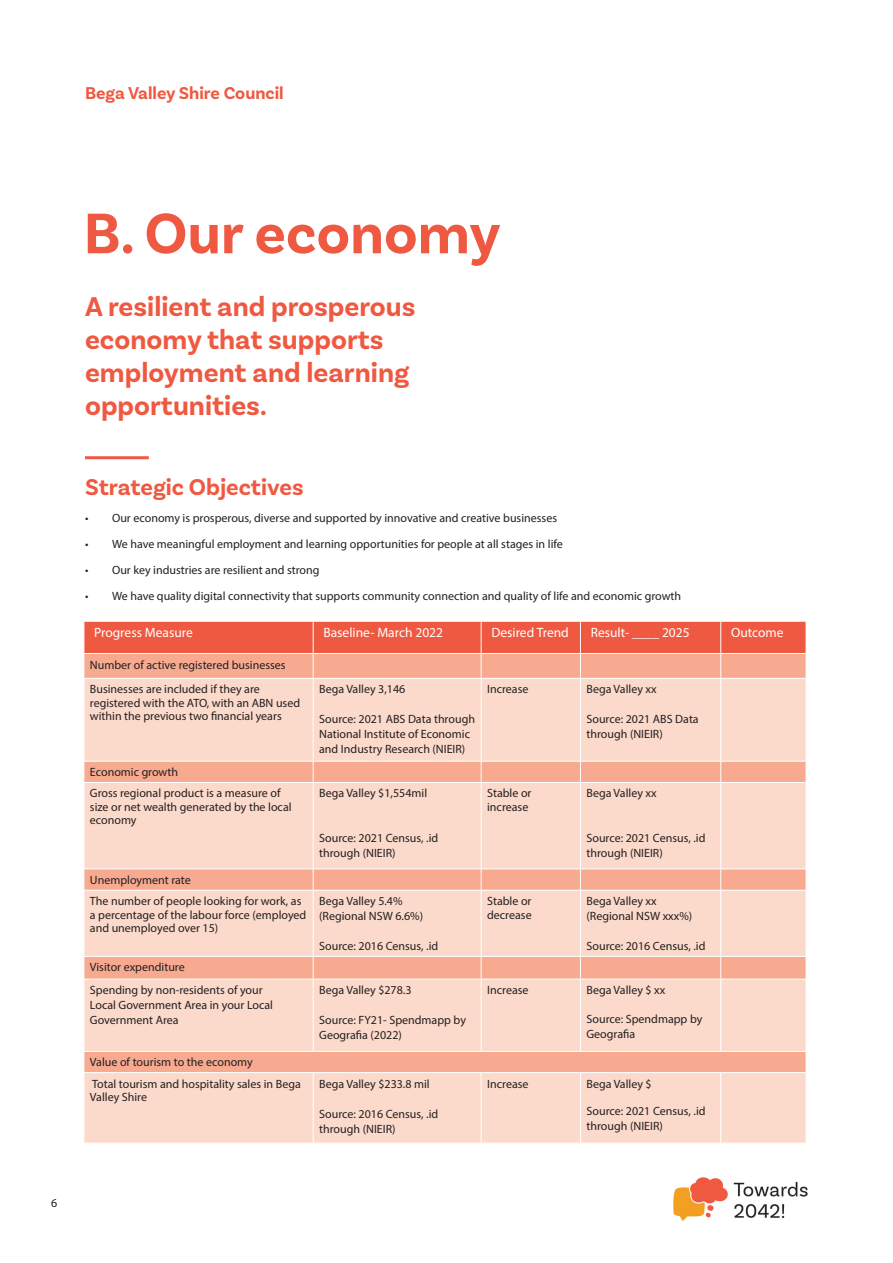
<style>
.page{position:relative;width:893px;height:1263px;background:#fff}
.page>*{position:absolute;margin:0;border:0;box-sizing:border-box;transform-origin:0 0}
.t1{font:700 60px "Basic Sans";color:#f05941}
.t2{font:700 28.5px/33px "Basic Sans";color:#f05941}
.t3{font:700 24px "Basic Sans";color:#f05941}
.t4{font:700 18px "Basic Sans";color:#f05941}
.t5{font:13.5px "Myriad Pro";color:#fff}
.t6{font:12px/15px "Myriad Pro";color:#231f20}
</style>
<div class="page">
<img style="left:673px;top:1178px;width:135px;height:43px">
<hr style="left:85px;top:456px;width:64px;height:3px;background:#f05941">
<svg style="left:85px;top:679px;width:721px;height:464px;background:#fbd1c0"></svg>
<svg style="left:84px;top:762px;width:1px;height:20px"></svg>
<svg style="left:84px;top:869px;width:1px;height:21px"></svg>
<svg style="left:84px;top:957px;width:1px;height:22px"></svg>
<svg style="left:84px;top:1052px;width:1px;height:20px"></svg>
<hr style="left:313px;top:679px;width:1px;height:82px;background:#fff">
<svg style="left:313px;top:762px;width:1px;height:20px"></svg>
<svg style="left:313px;top:869px;width:1px;height:21px"></svg>
<svg style="left:313px;top:957px;width:1px;height:22px"></svg>
<hr style="left:481px;top:679px;width:1px;height:82px;background:#fff">
<svg style="left:481px;top:762px;width:1px;height:20px"></svg>
<svg style="left:481px;top:869px;width:1px;height:21px"></svg>
<svg style="left:481px;top:957px;width:1px;height:22px"></svg>
<hr style="left:580px;top:679px;width:1px;height:82px;background:#fff">
<svg style="left:580px;top:762px;width:1px;height:20px"></svg>
<svg style="left:580px;top:869px;width:1px;height:21px"></svg>
<svg style="left:580px;top:957px;width:1px;height:22px"></svg>
<svg style="left:84px;top:622px;width:722px;height:56px;background:#f37c64"></svg>
<hr style="left:720px;top:679px;width:1px;height:82px;background:#fff">
<svg style="left:720px;top:762px;width:1px;height:20px"></svg>
<svg style="left:720px;top:869px;width:1px;height:21px"></svg>
<svg style="left:720px;top:957px;width:1px;height:22px"></svg>
<hr style="left:313px;top:783px;width:1px;height:85px;background:#fff">
<hr style="left:313px;top:890px;width:1px;height:66px;background:#fff">
<hr style="left:313px;top:979px;width:1px;height:72px;background:#fff">
<hr style="left:313px;top:1073px;width:1px;height:70px;background:#fff">
<hr style="left:481px;top:783px;width:1px;height:85px;background:#fff">
<hr style="left:481px;top:890px;width:1px;height:66px;background:#fff">
<hr style="left:481px;top:979px;width:1px;height:72px;background:#fff">
<hr style="left:481px;top:1073px;width:1px;height:70px;background:#fff">
<hr style="left:580px;top:783px;width:1px;height:85px;background:#fff">
<hr style="left:580px;top:890px;width:1px;height:66px;background:#fff">
<hr style="left:580px;top:979px;width:1px;height:72px;background:#fff">
<hr style="left:580px;top:1073px;width:1px;height:70px;background:#fff">
<hr style="left:720px;top:783px;width:1px;height:85px;background:#fff">
<hr style="left:720px;top:890px;width:1px;height:66px;background:#fff">
<hr style="left:720px;top:979px;width:1px;height:72px;background:#fff">
<hr style="left:720px;top:1073px;width:1px;height:70px;background:#fff">
<hr style="left:84px;top:622px;width:1px;height:31px;background:#fff">
<hr style="left:313px;top:622px;width:1px;height:31px;background:#fff">
<hr style="left:481px;top:622px;width:1px;height:31px;background:#fff">
<hr style="left:580px;top:622px;width:1px;height:31px;background:#fff">
<hr style="left:720px;top:622px;width:1px;height:31px;background:#fff">
<hr style="left:84px;top:653px;width:229px;height:1px;background:#fff">
<hr style="left:84px;top:761px;width:229px;height:1px;background:#fff">
<hr style="left:84px;top:782px;width:229px;height:1px;background:#fff">
<hr style="left:84px;top:868px;width:229px;height:1px;background:#fff">
<hr style="left:84px;top:890px;width:229px;height:1px;background:#fff">
<hr style="left:84px;top:956px;width:229px;height:1px;background:#fff">
<hr style="left:84px;top:979px;width:229px;height:1px;background:#fff">
<hr style="left:84px;top:1051px;width:229px;height:1px;background:#fff">
<hr style="left:84px;top:1072px;width:229px;height:1px;background:#fff">
<hr style="left:313px;top:653px;width:168px;height:1px;background:#fff">
<hr style="left:313px;top:761px;width:168px;height:1px;background:#fff">
<hr style="left:313px;top:782px;width:168px;height:1px;background:#fff">
<hr style="left:313px;top:868px;width:168px;height:1px;background:#fff">
<hr style="left:313px;top:890px;width:168px;height:1px;background:#fff">
<hr style="left:313px;top:956px;width:168px;height:1px;background:#fff">
<hr style="left:313px;top:979px;width:168px;height:1px;background:#fff">
<hr style="left:313px;top:1051px;width:168px;height:1px;background:#fff">
<hr style="left:313px;top:1072px;width:168px;height:1px;background:#fff">
<hr style="left:481px;top:653px;width:99px;height:1px;background:#fff">
<hr style="left:481px;top:761px;width:99px;height:1px;background:#fff">
<hr style="left:481px;top:782px;width:99px;height:1px;background:#fff">
<hr style="left:481px;top:868px;width:99px;height:1px;background:#fff">
<hr style="left:481px;top:890px;width:99px;height:1px;background:#fff">
<hr style="left:481px;top:956px;width:99px;height:1px;background:#fff">
<hr style="left:481px;top:979px;width:99px;height:1px;background:#fff">
<hr style="left:481px;top:1051px;width:99px;height:1px;background:#fff">
<hr style="left:481px;top:1072px;width:99px;height:1px;background:#fff">
<hr style="left:580px;top:653px;width:141px;height:1px;background:#fff">
<hr style="left:721px;top:653px;width:85px;height:1px;background:#fff">
<hr style="left:580px;top:761px;width:141px;height:1px;background:#fff">
<hr style="left:721px;top:761px;width:85px;height:1px;background:#fff">
<hr style="left:580px;top:782px;width:141px;height:1px;background:#fff">
<hr style="left:721px;top:782px;width:85px;height:1px;background:#fff">
<hr style="left:580px;top:868px;width:141px;height:1px;background:#fff">
<hr style="left:721px;top:868px;width:85px;height:1px;background:#fff">
<hr style="left:580px;top:890px;width:141px;height:1px;background:#fff">
<hr style="left:721px;top:890px;width:85px;height:1px;background:#fff">
<hr style="left:580px;top:956px;width:141px;height:1px;background:#fff">
<hr style="left:721px;top:956px;width:85px;height:1px;background:#fff">
<hr style="left:580px;top:979px;width:141px;height:1px;background:#fff">
<hr style="left:721px;top:979px;width:85px;height:1px;background:#fff">
<hr style="left:580px;top:1051px;width:141px;height:1px;background:#fff">
<hr style="left:721px;top:1051px;width:85px;height:1px;background:#fff">
<hr style="left:580px;top:1072px;width:141px;height:1px;background:#fff">
<hr style="left:721px;top:1072px;width:85px;height:1px;background:#fff">
<h3 class="t4" style="left:85px;top:82px;width:200px">Bega Valley Shire Council</h3>
<p class="t6" style="left:51px;top:1195px;width:8px">6</p>
<h1 class="t1" style="left:84px;top:197px;width:419px">B. Our economy</h1>
<h2 class="t2" style="left:85px;top:290px;width:332px">A resilient and prosperous economy that supports employment and learning opportunities.</h2>
<h3 class="t3" style="left:85px;top:473px;width:220px">Strategic Objectives</h3>
<p class="t6" style="left:85px;top:510px;width:474px">• Our economy is prosperous, diverse and supported by innovative and creative businesses</p>
<p class="t6" style="left:85px;top:536px;width:479px">• We have meaningful employment and learning opportunities for people at all stages in life</p>
<p class="t6" style="left:85px;top:562px;width:236px">• Our key industries are resilient and strong</p>
<p class="t6" style="left:85px;top:589px;width:598px">• We have quality digital connectivity that supports community connection and quality of life and economic growth</p>
<p class="t5" style="left:94px;top:624px;width:100px">Progress Measure</p>
<p class="t5" style="left:323px;top:624px;width:121px">Baseline- March 2022</p>
<p class="t5" style="left:491px;top:624px;width:79px">Desired Trend</p>
<p class="t5" style="left:591px;top:624px;width:101px">Result- ____ 2025</p>
<p class="t5" style="left:731px;top:624px;width:54px">Outcome</p>
<p class="t6" style="left:90px;top:652px;width:197px;line-height:24.9px">Number of active registered businesses<br>Businesses are included if they are</p>
<p class="t6" style="left:90px;top:696px;width:212px;line-height:13.5px">registered with the ATO, with an ABN used within the previous two financial years</p>
<p class="t6" style="left:319px;top:682px;width:88px">Bega Valley 3,146</p>
<p class="t6" style="left:319px;top:712px;width:157px">Source: 2021 ABS Data through<br>National Institute of Economic and Industry Research (NIEIR)</p>
<p class="t6" style="left:487px;top:682px;width:43px">Increase</p>
<p class="t6" style="left:586px;top:682px;width:72px">Bega Valley xx</p>
<p class="t6" style="left:586px;top:712px;width:114px">Source: 2021 ABS Data through (NIEIR)</p>
<p class="t6" style="left:90px;top:761px;width:192px;line-height:21.3px">Economic growth<br>Gross regional product is a measure of</p>
<p class="t6" style="left:90px;top:800px;width:203px;line-height:13.5px">size or net wealth generated by the local economy</p>
<p class="t6" style="left:90px;top:869px;width:213px;line-height:21.3px">Unemployment rate<br>The number of people looking for work, as</p>
<p class="t6" style="left:90px;top:908px;width:218px;line-height:13.5px">a percentage of the labour force (employed and unemployed over 15)</p>
<p class="t6" style="left:90px;top:956px;width:174px;line-height:22.6px">Visitor expenditure<br>Spending by non-residents of your</p>
<p class="t6" style="left:90px;top:997px;width:185px">Local Government Area in your Local<br>Government Area</p>
<p class="t6" style="left:90px;top:1051px;width:212px;line-height:21.3px">Value of tourism to the economy<br>Total tourism and hospitality sales in Bega</p>
<p class="t6" style="left:90px;top:1089px;width:59px">Valley Shire</p>
<p class="t6" style="left:319px;top:786px;width:110px">Bega Valley $1,554mil</p>
<p class="t6" style="left:319px;top:831px;width:121px">Source: 2021 Census, .id through (NIEIR)</p>
<p class="t6" style="left:319px;top:893px;width:105px">Bega Valley 5.4% (Regional NSW 6.6%)</p>
<p class="t6" style="left:319px;top:938px;width:121px">Source: 2016 Census, .id</p>
<p class="t6" style="left:319px;top:982px;width:94px">Bega Valley $278.3</p>
<p class="t6" style="left:319px;top:1012px;width:148px">Source: FY21- Spendmapp by<br>Geografia (2022)</p>
<p class="t6" style="left:319px;top:1076px;width:112px">Bega Valley $233.8 mil</p>
<p class="t6" style="left:319px;top:1106px;width:121px">Source: 2016 Census, .id through (NIEIR)</p>
<p class="t6" style="left:487px;top:786px;width:46px;line-height:13.5px">Stable or increase</p>
<p class="t6" style="left:586px;top:786px;width:72px">Bega Valley xx</p>
<p class="t6" style="left:586px;top:831px;width:121px">Source: 2021 Census, .id through (NIEIR)</p>
<p class="t6" style="left:487px;top:894px;width:46px;line-height:13.5px">Stable or decrease</p>
<p class="t6" style="left:586px;top:893px;width:107px">Bega Valley xx (Regional NSW xxx%)</p>
<p class="t6" style="left:586px;top:938px;width:121px">Source: 2016 Census, .id</p>
<p class="t6" style="left:487px;top:982px;width:43px">Increase</p>
<p class="t6" style="left:586px;top:982px;width:80px">Bega Valley $ xx</p>
<p class="t6" style="left:586px;top:1011px;width:117px">Source: Spendmapp by<br>Geografia</p>
<p class="t6" style="left:487px;top:1076px;width:43px">Increase</p>
<p class="t6" style="left:586px;top:1076px;width:67px">Bega Valley $</p>
<p class="t6" style="left:586px;top:1103px;width:121px">Source: 2021 Census, .id through (NIEIR)</p>
</div>
